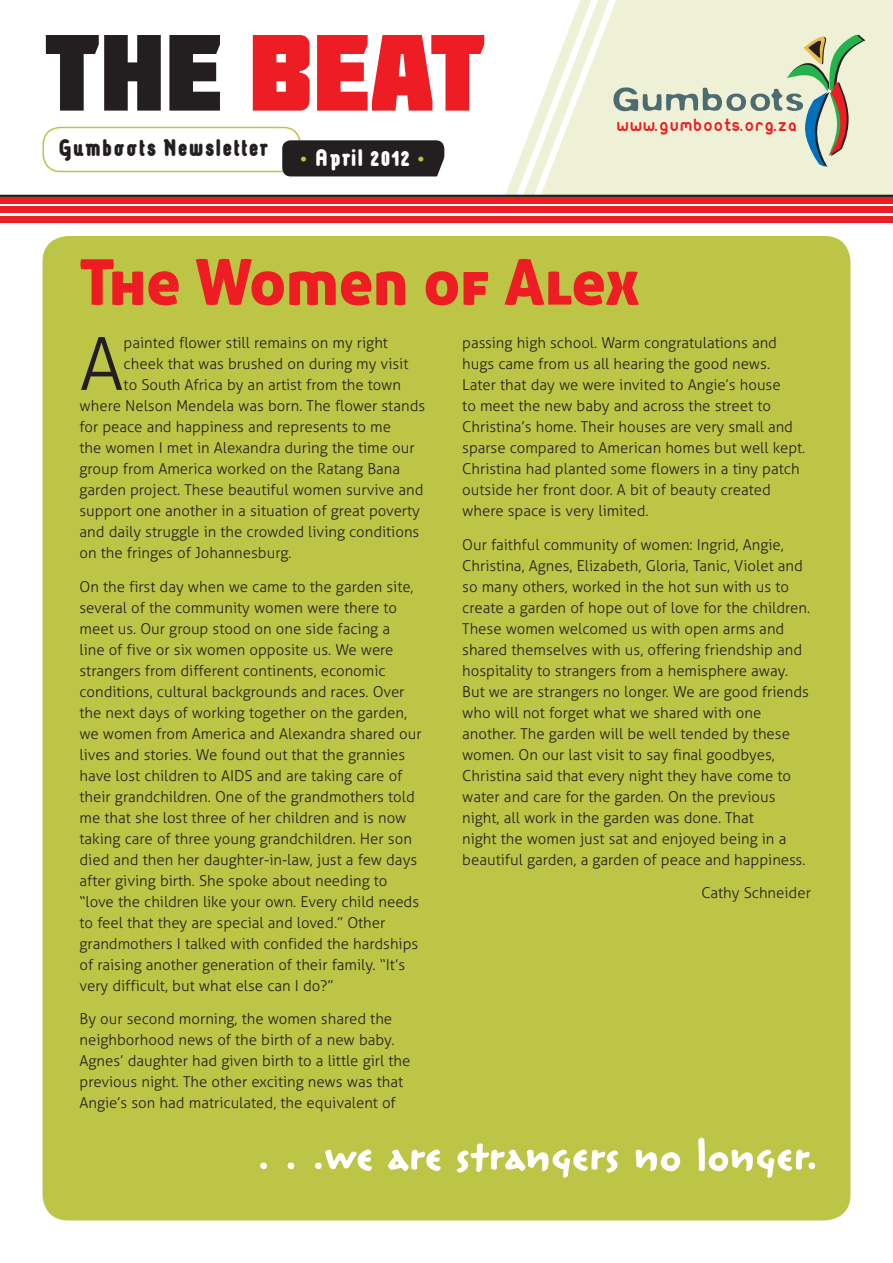
<style>
.page{position:relative;width:893px;height:1263px;background:#fff}
.page>*{position:absolute;margin:0;border:0;box-sizing:border-box;transform-origin:0 0}
.t1{font:108px "Molot";color:#ee1d23}
.t2{font:300 73.2px "Aller";color:#231f20}
.t3{font:63px "Aller Display";color:#ee1d23}
.t4{font:50.7px "Reliq Std Bold Active";color:#fff}
.t5{font:24px "Luco Sans 923";letter-spacing:.05em;color:#231f20}
.t6{font:24px "Luco Sans 923";letter-spacing:.05em;color:#fff}
.t7{font:18.9px "Ubuntu Title";letter-spacing:.07em;color:#ee1d23}
.t8{font:300 15px/21px "Aller";color:#231f20}
.s1{color:#231f20}
.s2{color:#bcc545}
</style>
<div class="page">
<div style="left:865px;top:0;width:28px;height:195px;background:#eff1d6"></div>
<div style="left:43px;top:127px;width:258px;height:45px;border:2px solid #bcc545;border-radius:17px"></div>
<svg style="left:505px;top:0;width:360px;height:195px;background:#e6e9d3"></svg>
<div style="left:0;top:197px;width:893px;height:6px;background:#ee1d23"></div>
<div style="left:0;top:207px;width:893px;height:6px;background:#ee1d23"></div>
<div style="left:0;top:217px;width:893px;height:6px;background:#ee1d23"></div>
<div style="left:282px;top:140px;width:162px;height:36px;background:#231f20;border-radius:9px"></div>
<svg style="left:435px;top:156px;width:10px;height:21px"></svg>
<hr style="left:0;top:195px;width:893px;height:2px;background:#231f20">
<div style="left:43px;top:236px;width:807px;height:984px;background:#bcc545;border-radius:26px"></div>
<h1 class="t1" style="left:45px;top:9px;width:442px"><span class="s1">THE</span> BEAT</h1>
<h3 class="t5" style="left:58px;top:136px;width:211px">Gumboots Newsletter</h3>
<h3 class="t6" style="left:299px;top:146px;width:127px"><span class="s2">•</span> April 2012 <span class="s2">•</span></h3>
<p class="t7" style="left:617px;top:115px;width:181px">www.gumboots.org.za</p>
<h3 class="t3" style="left:80px;top:242px;width:561px">The Women of Alex</h3>
<h2 class="t2" style="left:80px;top:320px;width:46px">A</h2>
<p class="t8" style="left:124px;top:332px;width:266px">painted flower still remains on my right</p>
<p class="t8" style="left:124px;top:353px;width:286px">cheek that was brushed on during my visit</p>
<p class="t8" style="left:124px;top:374px;width:279px">to South Africa by an artist from the town</p>
<p class="t8" style="left:80px;top:395px;width:347px">where Nelson Mendela was born. The flower stands</p>
<p class="t8" style="left:80px;top:416px;width:313px">for peace and happiness and represents to me</p>
<p class="t8" style="left:80px;top:437px;width:337px">the women I met in Alexandra during the time our</p>
<p class="t8" style="left:80px;top:458px;width:322px">group from America worked on the Ratang Bana</p>
<p class="t8" style="left:80px;top:479px;width:346px">garden project. These beautiful women survive and</p>
<p class="t8" style="left:80px;top:500px;width:342px">support one another in a situation of great poverty</p>
<p class="t8" style="left:80px;top:521px;width:341px">and daily struggle in the crowded living conditions</p>
<p class="t8" style="left:80px;top:542px;width:213px">on the fringes of Johannesburg.</p>
<p class="t8" style="left:80px;top:576px;width:344px">On the first day when we came to the garden site, several of the community women were there to meet us. Our group stood on one side facing a<br>line of five or six women opposite us. We were strangers from different continents, economic conditions, cultural backgrounds and races. Over the next days of working together on the garden, we women from America and Alexandra shared our lives and stories. We found out that the grannies have lost children to AIDS and are taking care of their grandchildren. One of the grandmothers told me that she lost three of her children and is now taking care of three young grandchildren. Her son died and then her daughter-in-law, just a few days after giving birth. She spoke about needing to “love the children like your own. Every child needs to feel that they are special and loved.” Other grandmothers I talked with confided the hardships of raising another generation of their family. “It’s very difficult, but what else can I do?”</p>
<p class="t8" style="left:80px;top:1009px;width:332px">By our second morning, the women shared the neighborhood news of the birth of a new baby.<br>Agnes’ daughter had given birth to a little girl the previous night. The other exciting news was that Angie’s son had matriculated, the equivalent of</p>
<p class="t8" style="left:462px;top:332px;width:345px">passing high school. Warm congratulations and hugs came from us all hearing the good news.<br>Later that day we were invited to Angie’s house<br>to meet the new baby and across the street to Christina’s home. Their houses are very small and sparse compared to American homes but well kept.<br>Christina had planted some flowers in a tiny patch outside her front door. A bit of beauty created where space is very limited.</p>
<p class="t8" style="left:462px;top:534px;width:349px">Our faithful community of women: Ingrid, Angie, Christina, Agnes, Elizabeth, Gloria, Tanic, Violet and so many others, worked in the hot sun with us to create a garden of hope out of love for the children.<br>These women welcomed us with open arms and shared themselves with us, offering friendship and hospitality to strangers from a hemisphere away.<br>But we are strangers no longer. We are good friends who will not forget what we shared with one another. The garden will be well tended by these women. On our last visit to say final goodbyes, Christina said that every night they have come to water and care for the garden. On the previous night, all work in the garden was done. That<br>night the women just sat and enjoyed being in a beautiful garden, a garden of peace and happiness.</p>
<p class="t8" style="left:701px;top:883px;width:111px">Cathy Schneider</p>
<h3 class="t4" style="left:257px;top:1131px;width:563px">. . .we are strangers no longer.</h3>
</div>
